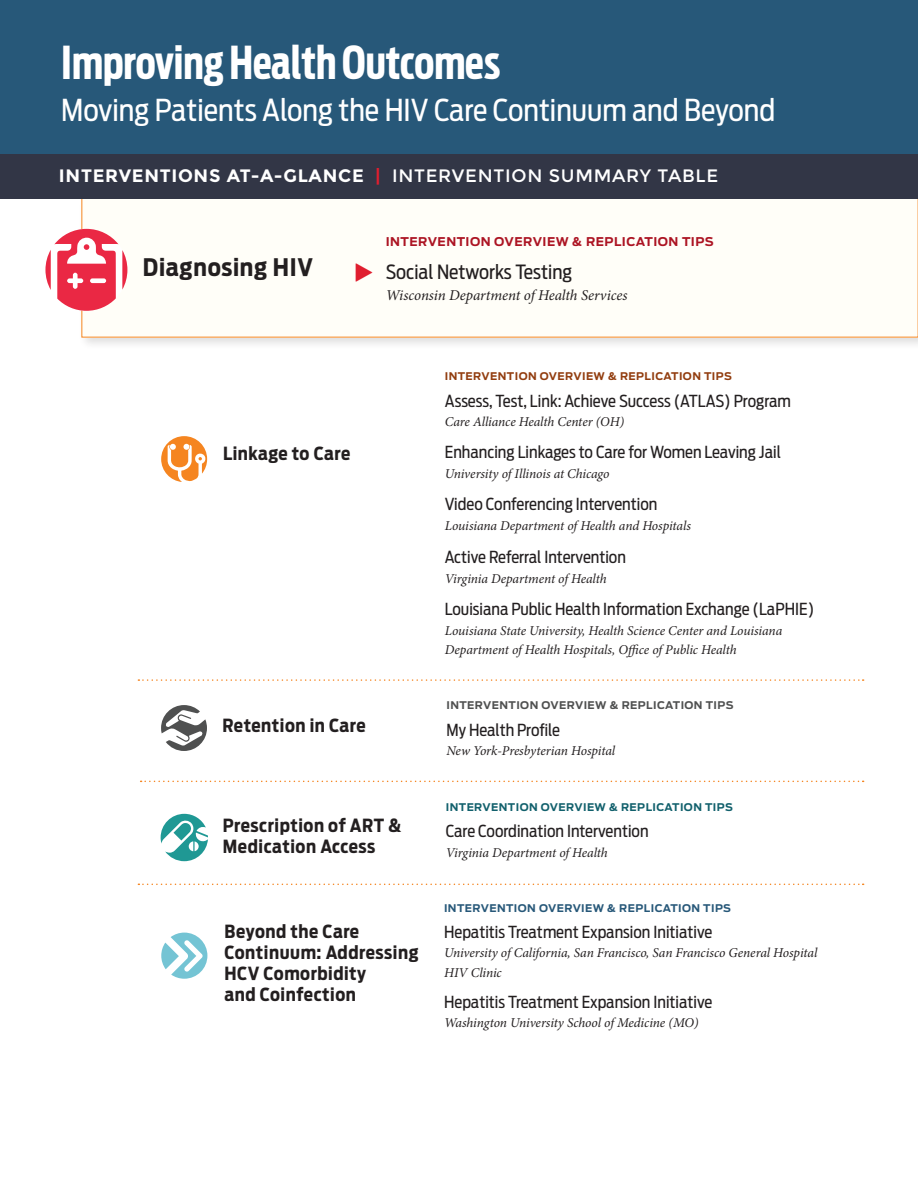
<style>
.page{position:relative;width:918px;height:1188px;background:#fff}
.page>*{position:absolute;margin:0;border:0;box-sizing:border-box;transform-origin:0 0}
.t1{font:700 45px "Antenna Extra Cond";color:#fff}
.t2{font:30px "Antenna Cond";color:#fff}
.t3{font:700 24px "Antenna Cond";letter-spacing:.03em;color:#231f20}
.t4{font:19.5px "Antenna Cond";color:#231f20}
.t5{font:700 18px/21px "Antenna Cond";letter-spacing:.03em;color:#231f20}
.t6{font:700 18px "Montserrat";letter-spacing:.04em;color:#fff}
.t7{font:18px "Montserrat";letter-spacing:.04em;color:#fff}
.t8{font:16.5px "Antenna Cond";color:#231f20}
.t9{font:italic 15px "Minion Pro";letter-spacing:-.005em;color:#231f20}
.t10{font:italic 13.5px/19.5px "Minion Pro";letter-spacing:-.01em;color:#231f20}
.t11{font:700 12px "Antenna";letter-spacing:.04em;color:#ac1423}
.t12{font:700 10.5px "Antenna";letter-spacing:.04em;color:#923d0f}
.t13{font:700 10.5px "Antenna";letter-spacing:.04em;color:#4f5050}
.t14{font:700 10.5px "Antenna";letter-spacing:.04em;color:#11606c}
.t15{font:700 10.5px "Antenna";letter-spacing:.04em;color:#275879}
.s1{color:#e01e2f}
</style>
<div class="page">
<hr style="left:917px;top:0;width:1px;height:1188px;background:#fffef8">
<div style="left:0;top:0;width:918px;height:154px;background:#275879"></div>
<div style="left:78px;top:194px;width:840px;height:157px;background:#231f20;opacity:.15"></div>
<div style="left:82px;top:198px;width:836px;height:139px;background:#fffef8"></div>
<div style="left:0;top:154px;width:918px;height:44px;background:#323646"></div>
<svg style="left:45px;top:229px;width:82px;height:82px"></svg>
<div style="left:90px;top:278px;width:16px;height:5px;background:#fff;border-radius:2px"></div>
<svg style="left:161px;top:436px;width:46px;height:46px"></svg>
<svg style="left:161px;top:705px;width:46px;height:46px"></svg>
<svg style="left:161px;top:933px;width:46px;height:46px"></svg>
<svg style="left:138px;top:679px;width:726px;height:2px"></svg>
<svg style="left:141px;top:781px;width:723px;height:1px"></svg>
<svg style="left:138px;top:884px;width:726px;height:1px"></svg>
<svg style="left:161px;top:814px;width:47px;height:47px"></svg>
<h1 class="t1" style="left:61px;top:36px;width:441px">Improving Health Outcomes</h1>
<h2 class="t2" style="left:61px;top:92px;width:716px">Moving Patients Along the HIV Care Continuum and Beyond</h2>
<h3 class="t6" style="left:59px;top:165px;width:323px">INTERVENTIONS AT-A-GLANCE <span class="s1">|</span></h3>
<h3 class="t7" style="left:392px;top:166px;width:328px">INTERVENTION SUMMARY TABLE</h3>
<p class="t3" style="left:143px;top:252px;width:172px">Diagnosing HIV</p>
<p class="t11" style="left:386px;top:234px;width:329px">INTERVENTION OVERVIEW &amp; REPLICATION TIPS</p>
<p class="t4" style="left:386px;top:260px;width:188px">Social Networks Testing</p>
<p class="t9" style="left:386px;top:285px;width:243px">Wisconsin Department of Health Services</p>
<p class="t5" style="left:223px;top:443px;width:129px">Linkage to Care</p>
<p class="t5" style="left:222px;top:715px;width:145px">Retention in Care</p>
<p class="t12" style="left:445px;top:370px;width:288px">INTERVENTION OVERVIEW &amp; REPLICATION TIPS</p>
<p class="t8" style="left:445px;top:391px;width:347px">Assess, Test, Link: Achieve Success (ATLAS) Program</p>
<p class="t10" style="left:445px;top:412px;width:181px">Care Alliance Health Center (OH)</p>
<p class="t8" style="left:445px;top:442px;width:338px">Enhancing Linkages to Care for Women Leaving Jail</p>
<p class="t10" style="left:445px;top:464px;width:166px">University of Illinois at Chicago</p>
<p class="t8" style="left:445px;top:494px;width:214px">Video Conferencing Intervention</p>
<p class="t10" style="left:445px;top:515px;width:248px">Louisiana Department of Health and Hospitals</p>
<p class="t8" style="left:445px;top:547px;width:183px">Active Referral Intervention</p>
<p class="t10" style="left:445px;top:569px;width:163px">Virginia Department of Health</p>
<p class="t8" style="left:445px;top:599px;width:371px">Louisiana Public Health Information Exchange (LaPHIE)</p>
<p class="t10" style="left:445px;top:620px;width:339px">Louisiana State University, Health Science Center and Louisiana<br>Department of Health Hospitals, Office of Public Health</p>
<p class="t13" style="left:446px;top:699px;width:288px">INTERVENTION OVERVIEW &amp; REPLICATION TIPS</p>
<p class="t8" style="left:446px;top:720px;width:115px">My Health Profile</p>
<p class="t10" style="left:446px;top:741px;width:170px">New York-Presbyterian Hospital</p>
<p class="t5" style="left:223px;top:815px;width:180px">Prescription of ART &amp;<br>Medication Access</p>
<p class="t5" style="left:224px;top:921px;width:196px">Beyond the Care<br>Continuum: Addressing<br>HCV Comorbidity<br>and Coinfection</p>
<p class="t14" style="left:446px;top:801px;width:288px">INTERVENTION OVERVIEW &amp; REPLICATION TIPS</p>
<p class="t8" style="left:446px;top:821px;width:204px">Care Coordination Intervention</p>
<p class="t10" style="left:446px;top:843px;width:163px">Virginia Department of Health</p>
<p class="t15" style="left:444px;top:902px;width:288px">INTERVENTION OVERVIEW &amp; REPLICATION TIPS</p>
<p class="t8" style="left:444px;top:922px;width:270px">Hepatitis Treatment Expansion Initiative</p>
<p class="t10" style="left:444px;top:943px;width:375px">University of California, San Francisco, San Francisco General Hospital<br>HIV Clinic</p>
<p class="t8" style="left:444px;top:992px;width:270px">Hepatitis Treatment Expansion Initiative</p>
<p class="t10" style="left:444px;top:1013px;width:256px">Washington University School of Medicine (MO)</p>
</div>
